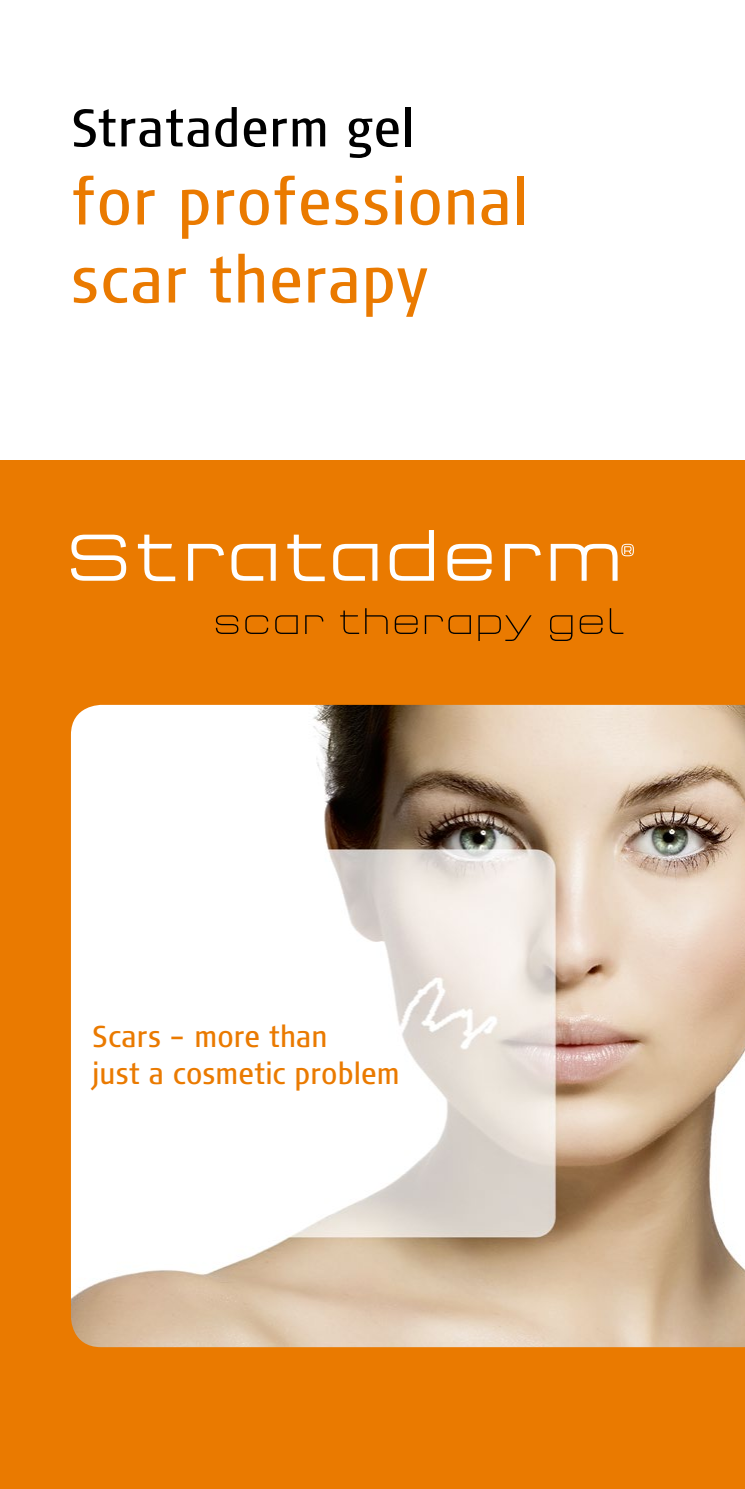
<style>
.page{position:relative;width:745px;height:1489px;background:#fff}
.page>*{position:absolute;margin:0;border:0;box-sizing:border-box;transform-origin:0 0}
.t1{font:condensed 65px/78px "Signa Pro";letter-spacing:.01em;color:#ea7a00}
.t2{font:condensed 52.5px "Signa Pro";letter-spacing:.015em;color:#000}
.t3{font:condensed 30px/37.5px "Signa Pro";color:#ea7a00}
</style>
<div class="page">
<div style="left:0;top:461px;width:744px;height:1027px;background:#ea7a00"></div>
<img style="left:71px;top:704px;width:673px;height:642px">
<svg style="left:71px;top:530px;width:562px;height:51px"></svg>
<svg style="left:216px;top:615px;width:22px;height:19px"></svg>
<svg style="left:245px;top:615px;width:23px;height:19px"></svg>
<svg style="left:275px;top:615px;width:22px;height:19px"></svg>
<svg style="left:305px;top:615px;width:18px;height:19px"></svg>
<svg style="left:340px;top:610px;width:19px;height:24px"></svg>
<svg style="left:365px;top:608px;width:22px;height:26px"></svg>
<svg style="left:394px;top:615px;width:23px;height:19px"></svg>
<svg style="left:424px;top:615px;width:18px;height:19px"></svg>
<svg style="left:448px;top:615px;width:22px;height:19px"></svg>
<svg style="left:478px;top:615px;width:53px;height:26px"></svg>
<svg style="left:550px;top:615px;width:22px;height:26px"></svg>
<svg style="left:579px;top:615px;width:23px;height:19px"></svg>
<svg style="left:609px;top:608px;width:14px;height:26px"></svg>
<h2 class="t2" style="left:71px;top:97px;width:344px">Strataderm gel</h2>
<h1 class="t1" style="left:71px;top:163px;width:458px">for professional scar therapy</h1>
<p class="t3" style="left:92px;top:1017px;width:308px">Scars – more than<br>just a cosmetic problem</p>
</div>
